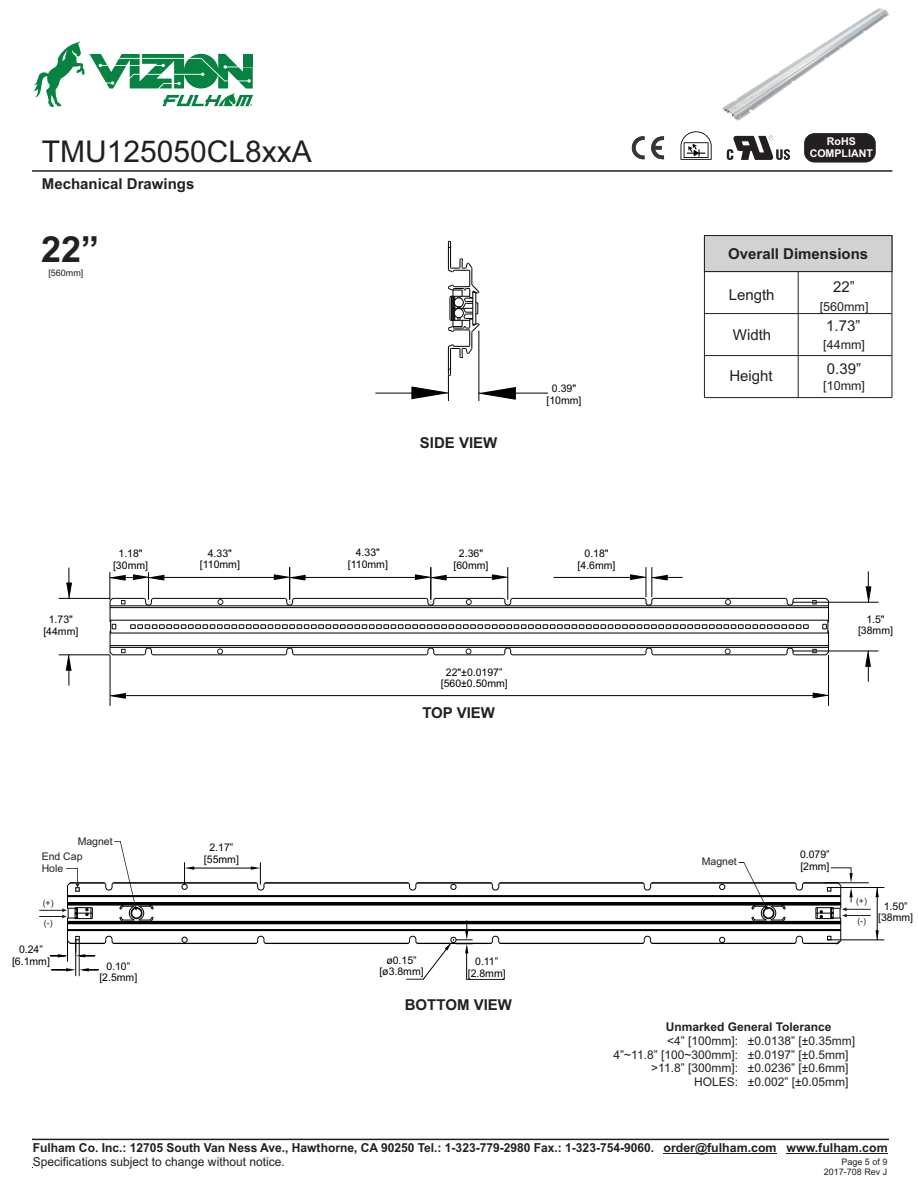
<style>
.page{position:relative;width:918px;height:1188px;background:#fff}
.page>*{position:absolute;margin:0;border:0;box-sizing:border-box;transform-origin:0 0}
.t1{font:700 36px "Arial";color:#231f20}
.t2{font:30px "Arial";color:#231f20}
.t3{font:700 15px "Arial";color:#231f20}
.t4{font:15px "Arial";color:#231f20}
.t5{font:12.45px "Arial";color:#231f20}
.t6{font:700 12.3px "Arial";color:#231f20}
.t7{font:12.3px "Arial";color:#231f20}
.t8{font:12px/13.4px "Arial";color:#231f20;text-align:right}
.t9{font:700 12px "Arial";color:#231f20}
.t10{font:700 10.65px "Arial";color:#fff}
.t11{font:10.5px/11.7px "Arial";color:#000;text-align:center}
.t12{font:10.5px/11.7px "Arial";color:#231f20}
.t13{font:9px "Arial";color:#231f20}
.t14{font:8.7px "Arial";color:#231f20}
</style>
<div class="page">
<hr style="left:704px;top:236px;width:1px;height:162px;background:#231f20">
<hr style="left:798px;top:272px;width:1px;height:126px;background:#231f20">
<hr style="left:892px;top:236px;width:1px;height:162px;background:#231f20">
<hr style="left:704px;top:397px;width:188px;height:1px;background:#231f20">
<hr style="left:704px;top:355px;width:188px;height:1px;background:#231f20">
<hr style="left:704px;top:313px;width:188px;height:1px;background:#231f20">
<svg style="left:704px;top:235px;width:188px;height:37px"></svg>
<hr style="left:32px;top:1139px;width:857px;height:1px;background:#231f20">
<hr style="left:664px;top:1153px;width:113px;height:1px;background:#231f20">
<hr style="left:786px;top:1153px;width:102px;height:1px;background:#231f20">
<hr style="left:375px;top:393px;width:37px;height:1px;background:#000">
<hr style="left:515px;top:393px;width:33px;height:1px;background:#000">
<svg style="left:412px;top:241px;width:104px;height:160px"></svg>
<hr style="left:32px;top:170px;width:860px;height:2px;background:#231f20">
<div style="left:805px;top:134px;width:70px;height:28px;background:#231f20;border-radius:10px"></div>
<div style="left:805px;top:134px;width:70px;height:28px;border:1px solid #231f20;border-radius:10px"></div>
<svg style="left:727px;top:136px;width:63px;height:24px"></svg>
<svg style="left:681px;top:131px;width:31px;height:29px"></svg>
<img style="left:722px;top:8px;width:167px;height:113px">
<svg style="left:632px;top:136px;width:32px;height:23px"></svg>
<hr style="left:827px;top:887px;width:57px;height:1px;background:#000">
<hr style="left:827px;top:940px;width:57px;height:1px;background:#000">
<svg style="left:451px;top:884px;width:5px;height:6px"></svg>
<svg style="left:182px;top:936px;width:6px;height:7px"></svg>
<svg style="left:719px;top:884px;width:6px;height:6px"></svg>
<svg style="left:719px;top:937px;width:6px;height:6px"></svg>
<hr style="left:194px;top:868px;width:57px;height:1px;background:#000">
<svg style="left:182px;top:863px;width:12px;height:27px"></svg>
<hr style="left:113px;top:943px;width:144px;height:1px;background:#000">
<hr style="left:265px;top:943px;width:143px;height:1px;background:#000">
<hr style="left:417px;top:943px;width:74px;height:1px;background:#000">
<hr style="left:500px;top:943px;width:143px;height:1px;background:#000">
<hr style="left:652px;top:943px;width:143px;height:1px;background:#000">
<hr style="left:804px;top:943px;width:34px;height:1px;background:#000">
<hr style="left:67px;top:930px;width:774px;height:1px;background:#000">
<hr style="left:67px;top:929px;width:774px;height:1px;background:#000">
<hr style="left:67px;top:923px;width:774px;height:1px;background:#000">
<hr style="left:67px;top:922px;width:774px;height:1px;background:#000">
<hr style="left:67px;top:921px;width:774px;height:1px;background:#000">
<hr style="left:67px;top:905px;width:774px;height:1px;background:#000">
<hr style="left:67px;top:904px;width:774px;height:1px;background:#000">
<hr style="left:67px;top:903px;width:774px;height:1px;background:#000">
<hr style="left:67px;top:902px;width:774px;height:1px;background:#000">
<hr style="left:67px;top:896px;width:774px;height:1px;background:#000">
<hr style="left:67px;top:895px;width:774px;height:1px;background:#000">
<hr style="left:113px;top:883px;width:143px;height:1px;background:#000">
<hr style="left:265px;top:883px;width:143px;height:1px;background:#000">
<hr style="left:417px;top:883px;width:74px;height:1px;background:#000">
<hr style="left:500px;top:883px;width:143px;height:1px;background:#000">
<hr style="left:652px;top:883px;width:143px;height:1px;background:#000">
<hr style="left:804px;top:883px;width:34px;height:1px;background:#000">
<svg style="left:256px;top:936px;width:10px;height:8px"></svg>
<svg style="left:251px;top:863px;width:15px;height:28px"></svg>
<svg style="left:408px;top:882px;width:10px;height:9px"></svg>
<svg style="left:794px;top:936px;width:10px;height:8px"></svg>
<svg style="left:491px;top:936px;width:10px;height:8px"></svg>
<svg style="left:642px;top:936px;width:10px;height:8px"></svg>
<svg style="left:794px;top:882px;width:10px;height:9px"></svg>
<svg style="left:491px;top:882px;width:10px;height:9px"></svg>
<svg style="left:642px;top:882px;width:10px;height:9px"></svg>
<svg style="left:739px;top:862px;width:46px;height:59px"></svg>
<svg style="left:406px;top:924px;width:66px;height:56px"></svg>
<hr style="left:467px;top:979px;width:38px;height:1px;background:#231f20">
<svg style="left:816px;top:867px;width:63px;height:77px"></svg>
<hr style="left:110px;top:655px;width:1px;height:51px;background:#000">
<hr style="left:828px;top:655px;width:1px;height:51px;background:#000">
<hr style="left:125px;top:695px;width:688px;height:1px;background:#000">
<svg style="left:110px;top:693px;width:16px;height:6px"></svg>
<svg style="left:813px;top:693px;width:15px;height:6px"></svg>
<hr style="left:59px;top:598px;width:51px;height:1px;background:#000">
<hr style="left:59px;top:655px;width:51px;height:1px;background:#000">
<svg style="left:66px;top:568px;width:6px;height:31px"></svg>
<svg style="left:66px;top:654px;width:6px;height:32px"></svg>
<hr style="left:793px;top:602px;width:86px;height:1px;background:#000">
<hr style="left:793px;top:651px;width:86px;height:1px;background:#000">
<svg style="left:865px;top:571px;width:6px;height:32px"></svg>
<svg style="left:865px;top:651px;width:6px;height:31px"></svg>
<hr style="left:289px;top:567px;width:1px;height:33px;background:#000">
<hr style="left:431px;top:567px;width:1px;height:33px;background:#000">
<hr style="left:508px;top:567px;width:1px;height:33px;background:#000">
<hr style="left:646px;top:567px;width:1px;height:30px;background:#000">
<hr style="left:652px;top:567px;width:1px;height:30px;background:#000">
<hr style="left:794px;top:655px;width:32px;height:1px;background:#000">
<hr style="left:110px;top:647px;width:719px;height:1px;background:#000">
<hr style="left:110px;top:645px;width:719px;height:1px;background:#000">
<hr style="left:110px;top:633px;width:719px;height:1px;background:#000">
<hr style="left:110px;top:620px;width:719px;height:1px;background:#000">
<hr style="left:110px;top:607px;width:719px;height:1px;background:#000">
<hr style="left:110px;top:606px;width:719px;height:1px;background:#000">
<hr style="left:794px;top:598px;width:32px;height:1px;background:#000">
<svg style="left:823px;top:598px;width:6px;height:57px"></svg>
<svg style="left:109px;top:572px;width:707px;height:84px"></svg>
<svg style="left:39px;top:841px;width:114px;height:135px"></svg>
<svg style="left:34px;top:41px;width:219px;height:66px"></svg>
<p class="t10" style="left:827px;top:138px;width:31px">RoHS</p>
<h2 class="t2" style="left:42px;top:140px;width:272px">TMU125050CL8xxA</h2>
<p class="t10" style="left:810px;top:150px;width:65px">COMPLIANT</p>
<h3 class="t3" style="left:42px;top:178px;width:154px">Mechanical Drawings</h3>
<h1 class="t1" style="left:41px;top:236px;width:60px">22”</h1>
<p class="t13" style="left:48px;top:269px;width:37px">[560mm]</p>
<p class="t11" style="left:113px;top:548px;width:37px">1.18" [30mm]</p>
<h3 class="t3" style="left:420px;top:437px;width:79px">SIDE VIEW</h3>
<p class="t11" style="left:547px;top:384px;width:37px">0.39" [10mm]</p>
<p class="t11" style="left:200px;top:548px;width:42px">4.33" [110mm]</p>
<p class="t11" style="left:348px;top:548px;width:42px">4.33" [110mm]</p>
<p class="t11" style="left:454px;top:548px;width:37px">2.36" [60mm]</p>
<p class="t11" style="left:578px;top:549px;width:39px">0.18" [4.6mm]</p>
<h3 class="t3" style="left:728px;top:248px;width:142px">Overall Dimensions</h3>
<h3 class="t4" style="left:729px;top:289px;width:47px">Length</h3>
<h3 class="t4" style="left:733px;top:330px;width:40px">Width</h3>
<h3 class="t4" style="left:729px;top:370px;width:45px">Height</h3>
<h3 class="t4" style="left:833px;top:281px;width:23px">22”</h3>
<p class="t5" style="left:820px;top:302px;width:50px">[560mm]</p>
<h3 class="t4" style="left:826px;top:320px;width:36px">1.73”</h3>
<p class="t5" style="left:823px;top:340px;width:43px">[44mm]</p>
<h3 class="t4" style="left:827px;top:363px;width:36px">0.39”</h3>
<p class="t5" style="left:823px;top:381px;width:43px">[10mm]</p>
<p class="t11" style="left:43px;top:614px;width:37px">1.73" [44mm]</p>
<p class="t11" style="left:858px;top:614px;width:37px">1.5" [38mm]</p>
<p class="t11" style="left:441px;top:667px;width:69px">22"±0.0197” [560±0.50mm]</p>
<p class="t12" style="left:78px;top:836px;width:37px">Magnet</p>
<p class="t12" style="left:42px;top:851px;width:42px">End Cap<br>Hole</p>
<p class="t14" style="left:43px;top:900px;width:12px">(+)</p>
<p class="t14" style="left:44px;top:919px;width:10px">(-)</p>
<p class="t11" style="left:12px;top:945px;width:39px">0.24” [6.1mm]</p>
<p class="t11" style="left:99px;top:961px;width:39px">0.10” [2.5mm]</p>
<p class="t11" style="left:204px;top:842px;width:37px">2.17” [55mm]</p>
<h3 class="t3" style="left:422px;top:707px;width:74px">TOP VIEW</h3>
<p class="t11" style="left:379px;top:955px;width:46px">ø0.15” [ø3.8mm]</p>
<p class="t11" style="left:468px;top:956px;width:39px">0.11” [2.8mm]</p>
<h3 class="t3" style="left:405px;top:999px;width:109px">BOTTOM VIEW</h3>
<p class="t12" style="left:702px;top:857px;width:37px">Magnet</p>
<p class="t11" style="left:800px;top:850px;width:31px;text-align:left">0.079” [2mm]</p>
<p class="t14" style="left:856px;top:898px;width:12px">(+)</p>
<p class="t14" style="left:857px;top:918px;width:10px">(-)</p>
<p class="t11" style="left:878px;top:901px;width:37px">1.50” [38mm]</p>
<p class="t9" style="left:666px;top:1022px;width:167px">Unmarked General Tolerance</p>
<p class="t8" style="left:614px;top:1036px;width:126px">&lt;4” [100mm]:<br>4”~11.8” [100~300mm]: &gt;11.8” [300mm]:<br>HOLES:</p>
<p class="t8" style="left:748px;top:1036px;width:109px;text-align:left">±0.0138” [±0.35mm] ±0.0197” [±0.5mm] ±0.0236” [±0.6mm] ±0.002” [±0.05mm]</p>
<p class="t6" style="left:33px;top:1143px;width:623px">Fulham Co. Inc.: 12705 South Van Ness Ave., Hawthorne, CA 90250 Tel.: 1-323-779-2980 Fax.: 1-323-754-9060.</p>
<p class="t7" style="left:33px;top:1157px;width:253px">Specifications subject to change without notice.</p>
<p class="t6" style="left:664px;top:1143px;width:226px">order@fulham.com www.fulham.com</p>
<p class="t13" style="left:824px;top:1169px;width:65px">2017-708 Rev J</p>
<p class="t13" style="left:841px;top:1158px;width:48px">Page 5 of 9</p>
</div>
